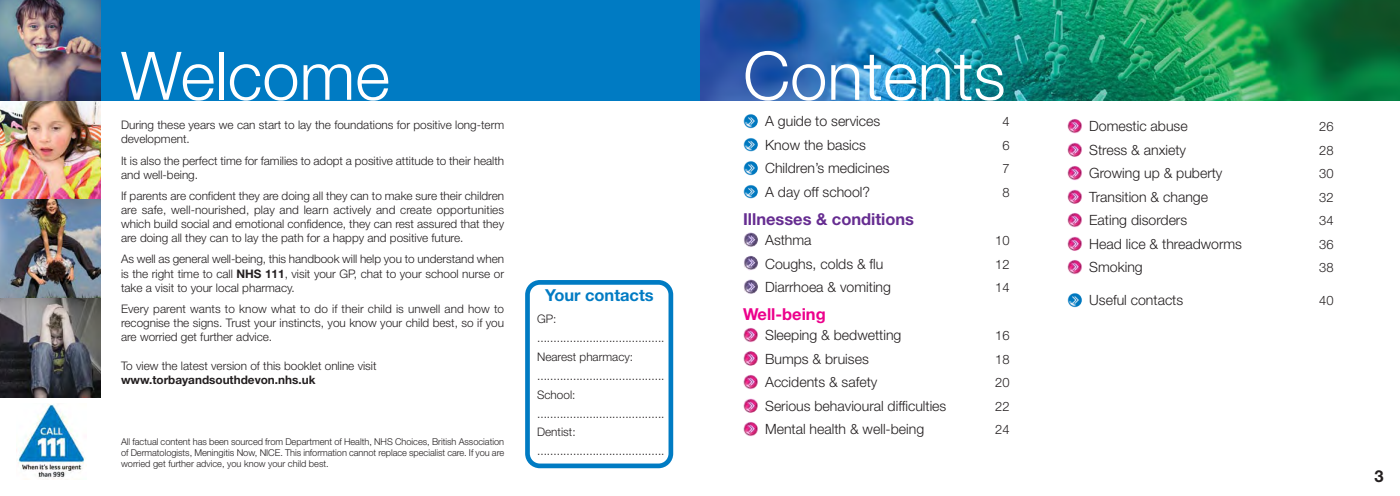
<style>
.page{position:relative;width:1400px;height:496px;background:#fff}
.page>*{position:absolute;margin:0;border:0;box-sizing:border-box;transform-origin:0 0}
.t1{font:300 66.88px "Helvetica Neue";color:#fff}
.t2{font:700 16.5px "Helvetica Neue";color:#662d91}
.t3{font:700 16.5px "Helvetica Neue";color:#007bc3}
.t4{font:700 16.5px "Helvetica Neue";color:#ec008c}
.t5{font:700 16.5px "Helvetica Neue";color:#231f20}
.t6{font:300 14.12px "Helvetica Neue";color:#231f20}
.t7{font:300 12.88px "Helvetica Neue";color:#231f20}
.t8{font:300 11.75px/14.1px "Helvetica Neue";color:#231f20}
.t9{font:700 11.75px "Helvetica Neue";color:#231f20}
.t10{font:300 9.38px/10.6px "Helvetica Neue";color:#231f20;text-align:justify}
.s1{font-weight:700}
</style>
<div class="page">
<div style="left:1px;top:0;width:700px;height:100px;background:#007bc3"></div>
<img style="left:0;top:100px;width:100px;height:99px">
<img style="left:0;top:0;width:100px;height:100px">
<img style="left:0;top:199px;width:100px;height:99px">
<svg style="left:0;top:298px;width:100px;height:99px"></svg>
<img style="left:16px;top:404px;width:69px;height:75px">
<img style="left:743px;top:113px;width:15px;height:15px;border-radius:50%">
<img style="left:743px;top:137px;width:15px;height:15px;border-radius:50%">
<img style="left:743px;top:160px;width:15px;height:15px;border-radius:50%">
<img style="left:743px;top:255px;width:15px;height:15px;border-radius:50%">
<img style="left:743px;top:279px;width:15px;height:15px;border-radius:50%">
<img style="left:743px;top:232px;width:15px;height:15px;border-radius:50%">
<img style="left:743px;top:327px;width:15px;height:15px;border-radius:50%">
<img style="left:743px;top:350px;width:15px;height:15px;border-radius:50%">
<img style="left:743px;top:374px;width:15px;height:15px;border-radius:50%">
<img style="left:743px;top:397px;width:15px;height:15px;border-radius:50%">
<img style="left:743px;top:184px;width:15px;height:15px;border-radius:50%">
<img style="left:743px;top:421px;width:15px;height:15px;border-radius:50%">
<img style="left:1067px;top:292px;width:15px;height:15px;border-radius:50%">
<img style="left:1067px;top:165px;width:15px;height:15px;border-radius:50%">
<img style="left:1067px;top:189px;width:15px;height:15px;border-radius:50%">
<img style="left:1067px;top:236px;width:15px;height:15px;border-radius:50%">
<img style="left:1067px;top:259px;width:15px;height:15px;border-radius:50%">
<img style="left:1067px;top:212px;width:15px;height:15px;border-radius:50%">
<img style="left:1067px;top:118px;width:15px;height:15px;border-radius:50%">
<img style="left:1067px;top:142px;width:15px;height:15px;border-radius:50%">
<img style="left:701px;top:0;width:699px;height:100px">
<svg style="left:525px;top:280px;width:148px;height:187px"></svg>
<h1 class="t1" style="left:121px;top:52px;width:270px">Welcome</h1>
<p class="t8" style="left:121px;top:119px;width:385px">During these years we can start to lay the foundations for positive long-term development.</p>
<p class="t8" style="left:121px;top:154px;width:385px">It is also the perfect time for families to adopt a positive attitude to their health and well-being.</p>
<p class="t8" style="left:121px;top:189px;width:385px;text-align:justify">If parents are confident they are doing all they can to make sure their children are safe, well-nourished, play and learn actively and create opportunities which build social and emotional confidence, they can rest assured that they are doing all they can to lay the path for a happy and positive future.</p>
<p class="t8" style="left:121px;top:253px;width:385px;text-align:justify">As well as general well-being, this handbook will help you to understand when is the right time to call <span class="s1">NHS 111</span>, visit your GP, chat to your school nurse or take a visit to your local pharmacy.</p>
<p class="t8" style="left:121px;top:302px;width:385px;text-align:justify">Every parent wants to know what to do if their child is unwell and how to recognise the signs. Trust your instincts, you know your child best, so if you are worried get further advice.</p>
<p class="t8" style="left:121px;top:359px;width:257px">To view the latest version of this booklet online visit</p>
<p class="t9" style="left:121px;top:375px;width:196px">www.torbayandsouthdevon.nhs.uk</p>
<p class="t10" style="left:121px;top:437px;width:385px">All factual content has been sourced from Department of Health, NHS Choices, British Association of Dermatologists, Meningitis Now, NICE. This information cannot replace specialist care. If you are worried get further advice, you know your child best.</p>
<h2 class="t3" style="left:545px;top:289px;width:110px">Your contacts</h2>
<p class="t8" style="left:537px;top:310px;width:129px;line-height:18.8px">GP: .......................................<br>Nearest pharmacy: .......................................<br>School: .......................................<br>Dentist: .......................................</p>
<h1 class="t1" style="left:743px;top:52px;width:264px">Contents</h1>
<p class="t6" style="left:765px;top:116px;width:117px">A guide to services</p>
<p class="t7" style="left:1002px;top:117px;width:9px">4</p>
<p class="t6" style="left:765px;top:139px;width:102px">Know the basics</p>
<p class="t7" style="left:1002px;top:140px;width:9px">6</p>
<p class="t6" style="left:765px;top:163px;width:126px">Children’s medicines</p>
<p class="t7" style="left:1002px;top:164px;width:9px">7</p>
<p class="t6" style="left:765px;top:186px;width:107px">A day off school?</p>
<p class="t7" style="left:1002px;top:187px;width:9px">8</p>
<h2 class="t2" style="left:743px;top:213px;width:173px">Illnesses &amp; conditions</h2>
<p class="t6" style="left:765px;top:234px;width:48px">Asthma</p>
<p class="t7" style="left:995px;top:235px;width:16px">10</p>
<p class="t6" style="left:765px;top:258px;width:120px">Coughs, colds &amp; flu</p>
<p class="t7" style="left:995px;top:259px;width:16px">12</p>
<p class="t6" style="left:765px;top:281px;width:127px">Diarrhoea &amp; vomiting</p>
<p class="t7" style="left:995px;top:282px;width:16px">14</p>
<h2 class="t4" style="left:743px;top:308px;width:84px">Well-being</h2>
<p class="t6" style="left:765px;top:330px;width:138px">Sleeping &amp; bedwetting</p>
<p class="t7" style="left:995px;top:330px;width:16px">16</p>
<p class="t6" style="left:765px;top:353px;width:105px">Bumps &amp; bruises</p>
<p class="t7" style="left:995px;top:354px;width:16px">18</p>
<p class="t6" style="left:765px;top:376px;width:114px">Accidents &amp; safety</p>
<p class="t7" style="left:995px;top:377px;width:16px">20</p>
<p class="t6" style="left:765px;top:400px;width:183px">Serious behavioural difficulties</p>
<p class="t7" style="left:995px;top:401px;width:16px">22</p>
<p class="t6" style="left:765px;top:423px;width:161px">Mental health &amp; well-being</p>
<p class="t7" style="left:995px;top:424px;width:16px">24</p>
<p class="t6" style="left:1089px;top:121px;width:100px">Domestic abuse</p>
<p class="t7" style="left:1319px;top:122px;width:16px">26</p>
<p class="t6" style="left:1089px;top:144px;width:98px">Stress &amp; anxiety</p>
<p class="t7" style="left:1319px;top:145px;width:16px">28</p>
<p class="t6" style="left:1089px;top:168px;width:135px">Growing up &amp; puberty</p>
<p class="t7" style="left:1319px;top:169px;width:16px">30</p>
<p class="t6" style="left:1089px;top:191px;width:120px">Transition &amp; change</p>
<p class="t7" style="left:1319px;top:192px;width:16px">32</p>
<p class="t6" style="left:1089px;top:215px;width:99px">Eating disorders</p>
<p class="t7" style="left:1319px;top:216px;width:16px">34</p>
<p class="t6" style="left:1089px;top:238px;width:154px">Head lice &amp; threadworms</p>
<p class="t7" style="left:1319px;top:239px;width:16px">36</p>
<p class="t6" style="left:1089px;top:262px;width:55px">Smoking</p>
<p class="t7" style="left:1319px;top:263px;width:16px">38</p>
<p class="t6" style="left:1089px;top:295px;width:96px">Useful contacts</p>
<p class="t7" style="left:1319px;top:295px;width:16px">40</p>
<h2 class="t5" style="left:1374px;top:469px;width:11px">3</h2>
</div>
